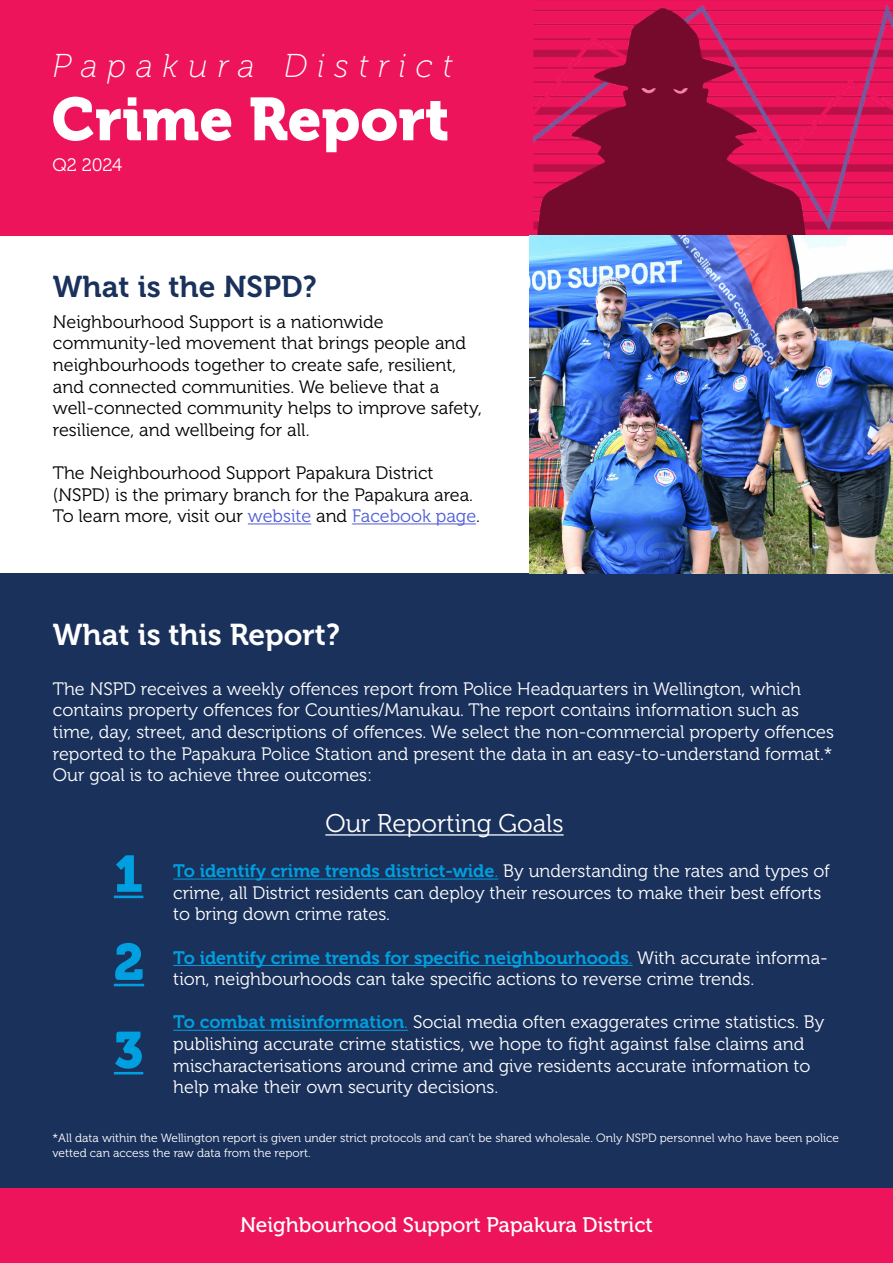
<style>
.page{position:relative;width:893px;height:1263px;background:#fff}
.page>*{position:absolute;margin:0;border:0;box-sizing:border-box;transform-origin:0 0}
.t1{font:60px "Museo 900";color:#fff}
.t2{font:51px/88.2px "Museo 900";color:#009fdf;text-align:justify}
.t3{font:italic 33px "Museo 100";letter-spacing:.3em;color:#fff}
.t4{font:30px "Museo 700";color:#fff}
.t5{font:30px "Museo 700";color:#1a315c}
.t6{font:25.5px "Museo 300";color:#fff}
.t7{font:21px "Museo 500";color:#fff}
.t8{font:18px/21.6px "Museo 300";color:#fff}
.t9{font:18px/21.6px "Museo 300";color:#000}
.t10{font:18px "Museo 700";color:#009fdf}
.t11{font:12px/14.4px "Museo 300";color:#fff}
.s1{color:#4f5cd6}
.s2{font-family:"Museo 300"}
.s3{font-family:"Museo 300";color:#fff}
.s4{font-family:"Museo 700";color:#009fdf}
.s5{color:#009fdf}
</style>
<div class="page">
<div style="left:0;top:1188px;width:893px;height:75px;background:#ed145b"></div>
<hr style="left:248px;top:523px;width:63px;height:1px;background:#4f5cd6">
<hr style="left:352px;top:523px;width:124px;height:1px;background:#4f5cd6">
<div style="left:0;top:573px;width:893px;height:615px;background:#1a315c"></div>
<div style="left:0;top:0;width:893px;height:236px;background:#ed145b"></div>
<img style="left:534px;top:4px;width:359px;height:232px">
<hr style="left:173px;top:879px;width:325px;height:1px;background:#009fdf">
<hr style="left:173px;top:965px;width:460px;height:1px;background:#009fdf">
<hr style="left:173px;top:1030px;width:235px;height:1px;background:#009fdf">
<hr style="left:114px;top:895px;width:29px;height:3px;background:#009fdf">
<hr style="left:114px;top:984px;width:30px;height:2px;background:#009fdf">
<hr style="left:114px;top:1072px;width:29px;height:2px;background:#009fdf">
<hr style="left:325px;top:834px;width:239px;height:1px;background:#fff">
<img style="left:529px;top:236px;width:364px;height:337px">
<h3 class="t3" style="left:52px;top:48px;width:401px">Papakura District</h3>
<h1 class="t1" style="left:52px;top:85px;width:399px">Crime Report</h1>
<p class="t8" style="left:52px;top:154px;width:71px">Q2 2024</p>
<h3 class="t5" style="left:53px;top:269px;width:265px">What is the NSPD?</h3>
<p class="t9" style="left:53px;top:311px;width:431px">Neighbourhood Support is a nationwide community-led movement that brings people and neighbourhoods together to create safe, resilient, and connected communities. We believe that a well-connected community helps to improve safety, resilience, and wellbeing for all.</p>
<p class="t9" style="left:53px;top:462px;width:429px">The Neighbourhood Support Papakura District (NSPD) is the primary branch for the Papakura area.<br>To learn more, visit our <span class="s1">website</span> and <span class="s1">Facebook page</span>.</p>
<h3 class="t4" style="left:53px;top:618px;width:289px">What is this Report?</h3>
<p class="t8" style="left:53px;top:678px;width:783px">The NSPD receives a weekly offences report from Police Headquarters in Wellington, which contains property offences for Counties/Manukau. The report contains information such as time, day, street, and descriptions of offences. We select the non-commercial property offences reported to the Papakura Police Station and present the data in an easy-to-understand format.* Our goal is to achieve three outcomes:</p>
<h2 class="t2" style="left:114px;top:830px;width:32px">1<br>2<br>3</h2>
<h3 class="t6" style="left:325px;top:810px;width:240px">Our Reporting Goals</h3>
<p class="t10" style="left:173px;top:861px;width:658px">To identify crime trends district-wide<span class="s2">.</span> <span class="s3">By understanding the rates and types of</span></p>
<p class="t8" style="left:173px;top:882px;width:650px">crime, all District residents can deploy their resources to make their best efforts to bring down crime rates.</p>
<p class="t10" style="left:173px;top:947px;width:656px">To identify crime trends for specific neighbourhoods<span class="s2">.</span> <span class="s3">With accurate informa-</span></p>
<p class="t8" style="left:173px;top:969px;width:583px">tion, neighbourhoods can take specific actions to reverse crime trends.</p>
<p class="t8" style="left:173px;top:1012px;width:653px"><span class="s4">To combat misinformation</span><span class="s5">.</span> Social media often exaggerates crime statistics. By publishing accurate crime statistics, we hope to fight against false claims and mischaracterisations around crime and give residents accurate information to help make their own security decisions.</p>
<p class="t11" style="left:52px;top:1131px;width:788px">*All data within the Wellington report is given under strict protocols and can’t be shared wholesale. Only NSPD personnel who have been police vetted can access the raw data from the report.</p>
<p class="t7" style="left:240px;top:1213px;width:414px">Neighbourhood Support Papakura District</p>
</div>
